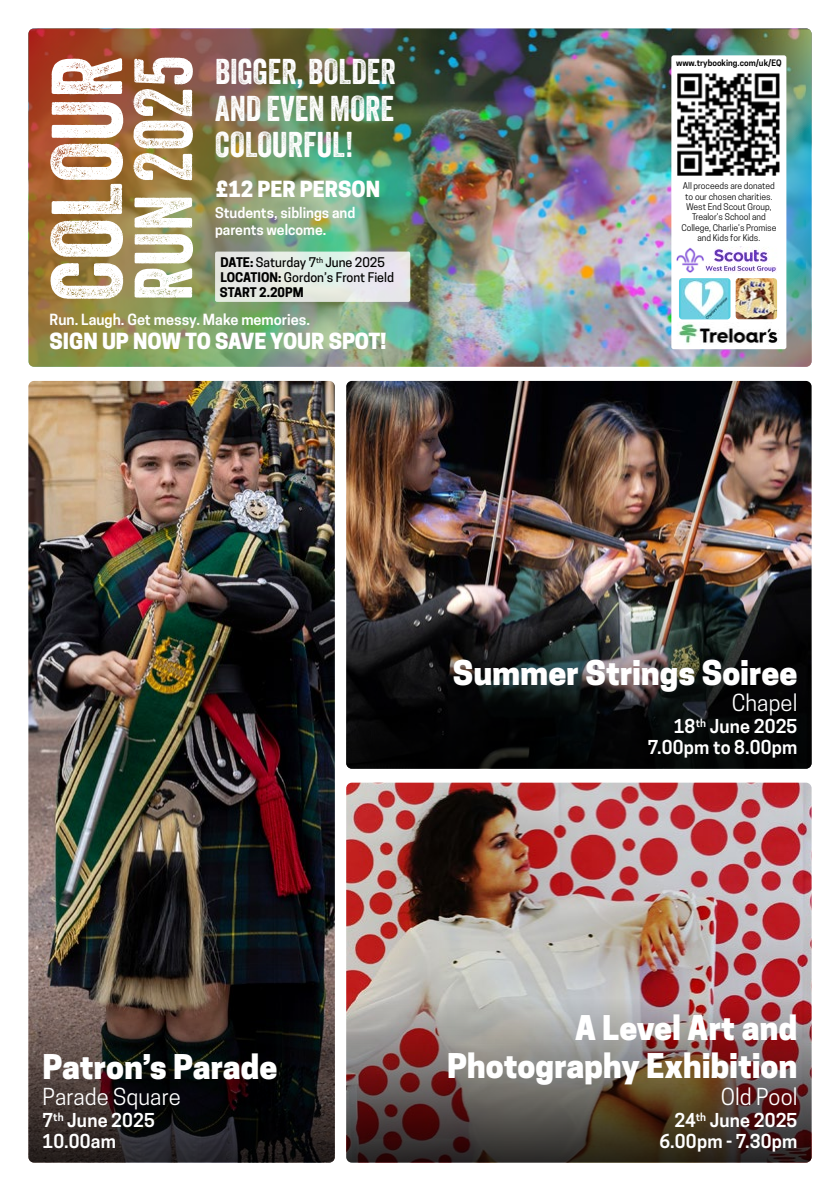
<style>
.page{position:relative;width:840px;height:1191px;background:#fff}
.page>*{position:absolute;margin:0;border:0;box-sizing:border-box;transform-origin:0 0}
.t1{font:97px "Veneer";color:#fff}
.t2{font:79.2px "Veneer";color:#fff}
.t3{font:34.8px/36.8px "Veneer";color:#fff;text-align:justify}
.t4{font:800 32px/38.4px "Cooper Hewitt";letter-spacing:-.005em;color:#fff;text-align:right}
.t5{font:22px "Cooper Hewitt";letter-spacing:.005em;color:#fff}
.t6{font:800 20.8px "Cooper Hewitt";color:#fff}
.t7{font:600 18px/21.6px "Cooper Hewitt";letter-spacing:.01em;color:#fff;text-align:right}
.t8{font:600 14.4px "Cooper Hewitt";color:#fff}
.t9{font:600 14px/16.8px "Cooper Hewitt";color:#fff}
.t10{font:500 12.6px/15px "Cooper Hewitt";color:#000}
.t11{font:700 12.6px "Cooper Hewitt";color:#000}
.t12{font:8.6px/10.4px "Cooper Hewitt";color:#000;text-align:center}
.t13{font:600 8.4px "Cooper Hewitt";color:#000}
.s1{font-weight:700}
</style>
<div class="page">
<img style="left:346px;top:782px;width:465px;height:380px">
<img style="left:346px;top:998px;width:465px;height:164px;border-radius:6px">
<img style="left:346px;top:381px;width:465px;height:387px">
<svg style="left:346px;top:604px;width:465px;height:164px;fill:#080a0b"></svg>
<img style="left:28px;top:381px;width:306px;height:781px">
<svg style="left:28px;top:948px;width:306px;height:214px"></svg>
<img style="left:466px;top:28px;width:343px;height:339px">
<img style="left:28px;top:28px;width:438px;height:339px">
<img style="left:698px;top:29px;width:113px;height:338px">
<div style="left:215px;top:251px;width:195px;height:51px;background:#e5e8e6;border-radius:2px"></div>
<div style="left:671px;top:55px;width:115px;height:294px;background:#fff;border-radius:2px"></div>
<img style="left:677px;top:73px;width:103px;height:103px">
<img style="left:705px;top:247px;width:71px;height:26px">
<img style="left:676px;top:247px;width:28px;height:26px">
<div style="left:678px;top:278px;width:52px;height:41px;background:#5acee1;border-radius:3px"></div>
<img style="left:680px;top:279px;width:48px;height:40px">
<img style="left:678px;top:323px;width:100px;height:22px">
<img style="left:735px;top:278px;width:41px;height:41px">
<h1 class="t1" style="left:28px;top:301px;width:247px;rotate:-90deg">COLOUR</h1>
<h2 class="t2" style="left:115px;top:301px;width:247px;rotate:-90deg">RUN 2025</h2>
<h3 class="t3" style="left:215px;top:53px;width:182px">BIGGER, BOLDER AND EVEN MORE COLOURFUL!</h3>
<h3 class="t6" style="left:216px;top:176px;width:166px">£12 PER PERSON</h3>
<h3 class="t9" style="left:215px;top:205px;width:142px">Students, siblings and parents welcome.</h3>
<h3 class="t10" style="left:220px;top:255px;width:175px"><span class="s1">DATE:</span> Saturday 7<sup>th</sup> June 2025<br><span class="s1">LOCATION:</span> Gordon’s Front Field</h3>
<h3 class="t11" style="left:220px;top:285px;width:85px">START 2.20PM</h3>
<h3 class="t8" style="left:50px;top:311px;width:262px">Run. Laugh. Get messy. Make memories.</h3>
<h3 class="t6" style="left:50px;top:329px;width:338px">SIGN UP NOW TO SAVE YOUR SPOT!</h3>
<p class="t13" style="left:675px;top:58px;width:107px">www.trybooking.com/uk/EQ</p>
<p class="t12" style="left:681px;top:181px;width:96px">All proceeds are donated to our chosen charities.<br>West End Scout Group,<br>Trealor’s School and<br>College, Charlie’s Promise and Kids for Kids.</p>
<h3 class="t4" style="left:43px;top:1047px;width:236px">Patron’s Parade</h3>
<h3 class="t5" style="left:43px;top:1084px;width:139px">Parade Square</h3>
<h3 class="t7" style="left:43px;top:1109px;width:114px;text-align:left">7<sup>th</sup> June 2025<br>10.00am</h3>
<h3 class="t4" style="left:452px;top:653px;width:346px">Summer Strings Soiree</h3>
<h3 class="t5" style="left:731px;top:690px;width:67px">Chapel</h3>
<h3 class="t7" style="left:647px;top:715px;width:151px">18<sup>th</sup> June 2025<br>7.00pm to 8.00pm</h3>
<h3 class="t4" style="left:447px;top:1008px;width:351px">A Level Art and<br>Photography Exhibition</h3>
<h3 class="t5" style="left:720px;top:1084px;width:78px">Old Pool</h3>
<h3 class="t7" style="left:659px;top:1109px;width:139px">24<sup>th</sup> June 2025<br>6.00pm - 7.30pm</h3>
</div>
